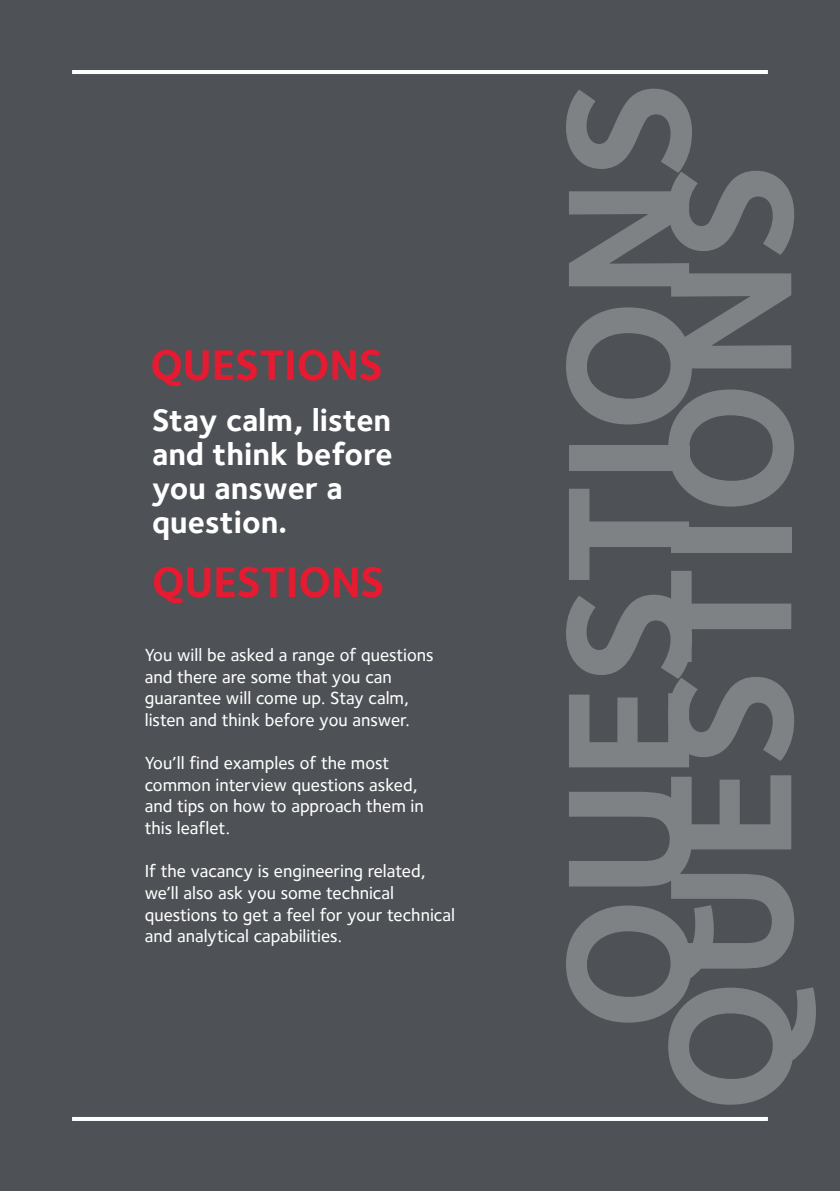
<style>
.page{position:relative;width:840px;height:1191px;background:#fff}
.page>*{position:absolute;margin:0;border:0;box-sizing:border-box;transform-origin:0 0}
.t1{font:700 180px "Foundry Sterling";color:#7f8285}
.t2{font:700 44px "Foundry Sterling";color:#e61b31}
.t3{font:700 32px/34px "Foundry Sterling";color:#fff}
.t4{font:500 18px/21.6px "Foundry Sterling";color:#fff}
</style>
<div class="page">
<div style="left:0;top:0;width:839px;height:1191px;background:#4e5155"></div>
<hr style="left:72px;top:1117px;width:695px;height:4px;background:#fff">
<hr style="left:72px;top:70px;width:695px;height:4px;background:#fff">
<h2 class="t2" style="left:150px;top:339px;width:234px">QUESTIONS</h2>
<h3 class="t3" style="left:152px;top:403px;width:242px">Stay calm, listen and think before you answer a question.</h3>
<h2 class="t2" style="left:152px;top:556px;width:234px">QUESTIONS</h2>
<p class="t4" style="left:145px;top:644px;width:290px">You will be asked a range of questions and there are some that you can guarantee will come up. Stay calm, listen and think before you answer.</p>
<p class="t4" style="left:145px;top:752px;width:280px">You’ll find examples of the most common interview questions asked, and tips on how to approach them in this leaflet.</p>
<p class="t4" style="left:145px;top:860px;width:311px">If the vacancy is engineering related, we’ll also ask you some technical questions to get a feel for your technical and analytical capabilities.</p>
<h1 class="t1" style="left:520px;top:1030px;width:952px;rotate:-90deg">QUESTIONS</h1>
<h1 class="t1" style="left:622px;top:1113px;width:952px;rotate:-90deg">QUESTIONS</h1>
</div>
